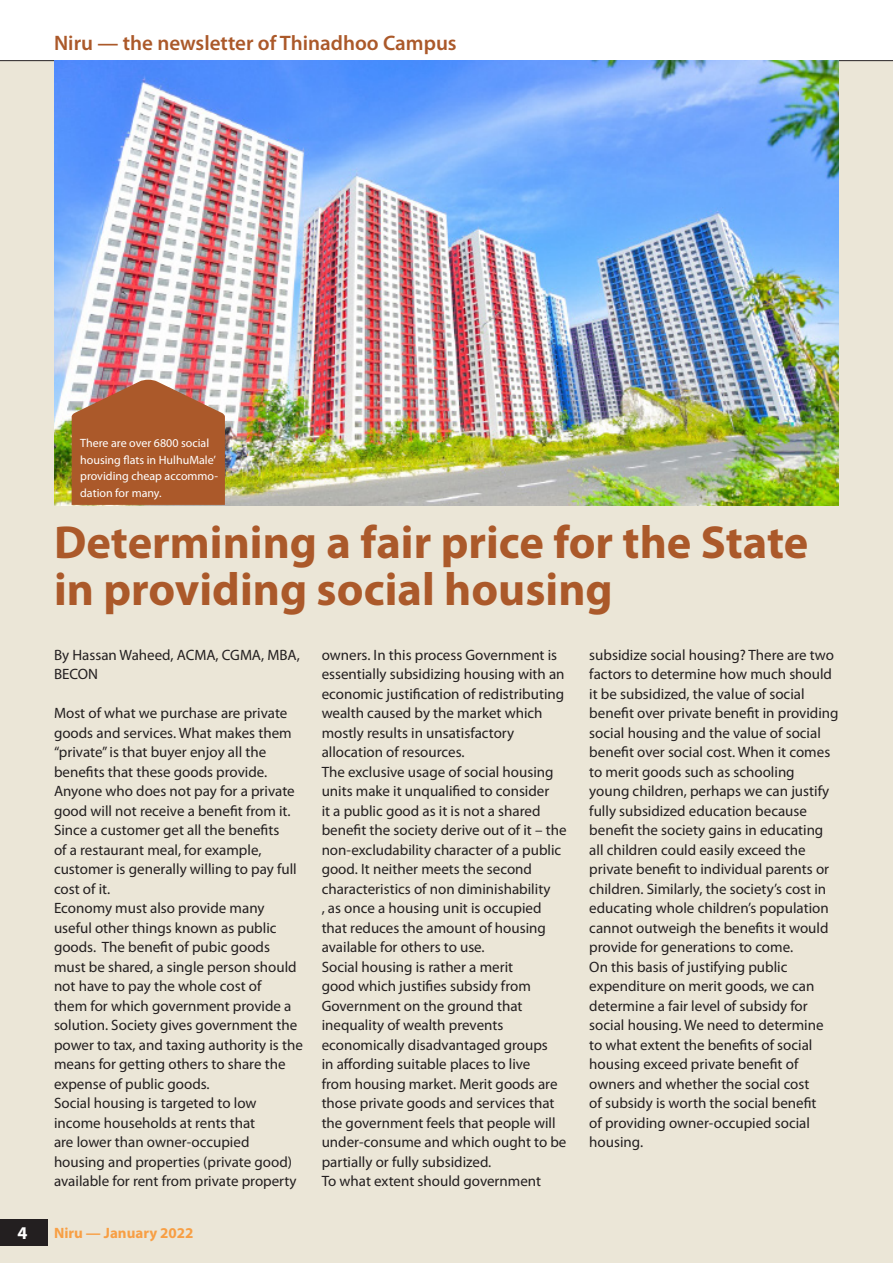
<style>
.page{position:relative;width:893px;height:1263px;background:#ebe6d7}
.page>*{position:absolute;margin:0;border:0;box-sizing:border-box;transform-origin:0 0}
.Head_2{font:700 46.5px/46.5px "Myriad Pro";color:#ab592a}
.Subheading{font:600 21px "Myriad Pro";color:#ab592a}
.t1{font:700 18px "Myriad Pro";color:#fff}
.Body{font:15px/19.5px "Myriad Pro";color:#231f20}
.t2{font:700 15px "Myriad Pro";color:#f89f44}
.t3{font:12px/16.5px "Myriad Pro";color:#fff}
</style>
<div class="page">
<div style="left:0;top:0;width:893px;height:61px;background:#fff"></div>
<div style="left:0;top:1219px;width:47px;height:26px;background:#231f20"></div>
<img style="left:54px;top:61px;width:785px;height:444px">
<svg style="left:72px;top:380px;width:153px;height:125px;background:#b0643b"></svg>
<p class="Subheading" style="left:54px;top:29px;width:404px">Niru — the newsletter of Thinadhoo Campus</p>
<p class="t3" style="left:80px;top:435px;width:139px">There are over 6800 social housing flats in HulhuMale’ providing cheap accommo&shy;dation for many.</p>
<p class="Head_2" style="left:54px;top:518px;width:756px">Determining a fair price for the State in providing social housing</p>
<p class="Body" style="left:54px;top:645px;width:247px">By Hassan Waheed, ACMA, CGMA, MBA,<br>BECON</p>
<p class="Body" style="left:54px;top:703px;width:244px">Most of what we purchase are private goods and services. What makes them “private” is that buyer enjoy all the benefits that these goods provide.<br>Anyone who does not pay for a private good will not receive a benefit from it.<br>Since a customer get all the benefits<br>of a restaurant meal, for example, customer is generally willing to pay full cost of it.</p>
<p class="Body" style="left:54px;top:898px;width:250px">Economy must also provide many useful other things known as public goods. The benefit of pubic goods must be shared, a single person should not have to pay the whole cost of<br>them for which government provide a solution. Society gives government the power to tax, and taxing authority is the means for getting others to share the expense of public goods.</p>
<p class="Body" style="left:54px;top:1093px;width:244px">Social housing is targeted to low income households at rents that<br>are lower than owner-occupied housing and properties (private good) available for rent from private property</p>
<p class="t1" style="left:18px;top:1221px;width:11px">4</p>
<p class="t2" style="left:54px;top:1223px;width:141px">Niru — January 2022</p>
<p class="Body" style="left:322px;top:645px;width:244px">owners. In this process Government is essentially subsidizing housing with an economic justification of redistributing wealth caused by the market which mostly results in unsatisfactory allocation of resources.</p>
<p class="Body" style="left:322px;top:762px;width:246px">The exclusive usage of social housing units make it unqualified to consider<br>it a public good as it is not a shared benefit the society derive out of it – the non-excludability character of a public good. It neither meets the second characteristics of non diminishability<br>, as once a housing unit is occupied that reduces the amount of housing available for others to use.</p>
<p class="Body" style="left:322px;top:957px;width:246px">Social housing is rather a merit<br>good which justifies subsidy from Government on the ground that inequality of wealth prevents economically disadvantaged groups<br>in affording suitable places to live<br>from housing market. Merit goods are those private goods and services that the government feels that people will under-consume and which ought to be partially or fully subsidized.</p>
<p class="Body" style="left:322px;top:1171px;width:221px">To what extent should government</p>
<p class="Body" style="left:589px;top:645px;width:251px">subsidize social housing? There are two factors to determine how much should it be subsidized, the value of social benefit over private benefit in providing social housing and the value of social benefit over social cost. When it comes to merit goods such as schooling<br>young children, perhaps we can justify fully subsidized education because benefit the society gains in educating all children could easily exceed the private benefit to individual parents or children. Similarly, the society’s cost in educating whole children’s population cannot outweigh the benefits it would provide for generations to come.</p>
<p class="Body" style="left:589px;top:957px;width:236px">On this basis of justifying public expenditure on merit goods, we can determine a fair level of subsidy for social housing. We need to determine to what extent the benefits of social housing exceed private benefit of owners and whether the social cost of subsidy is worth the social benefit of providing owner-occupied social housing.</p>
</div>
